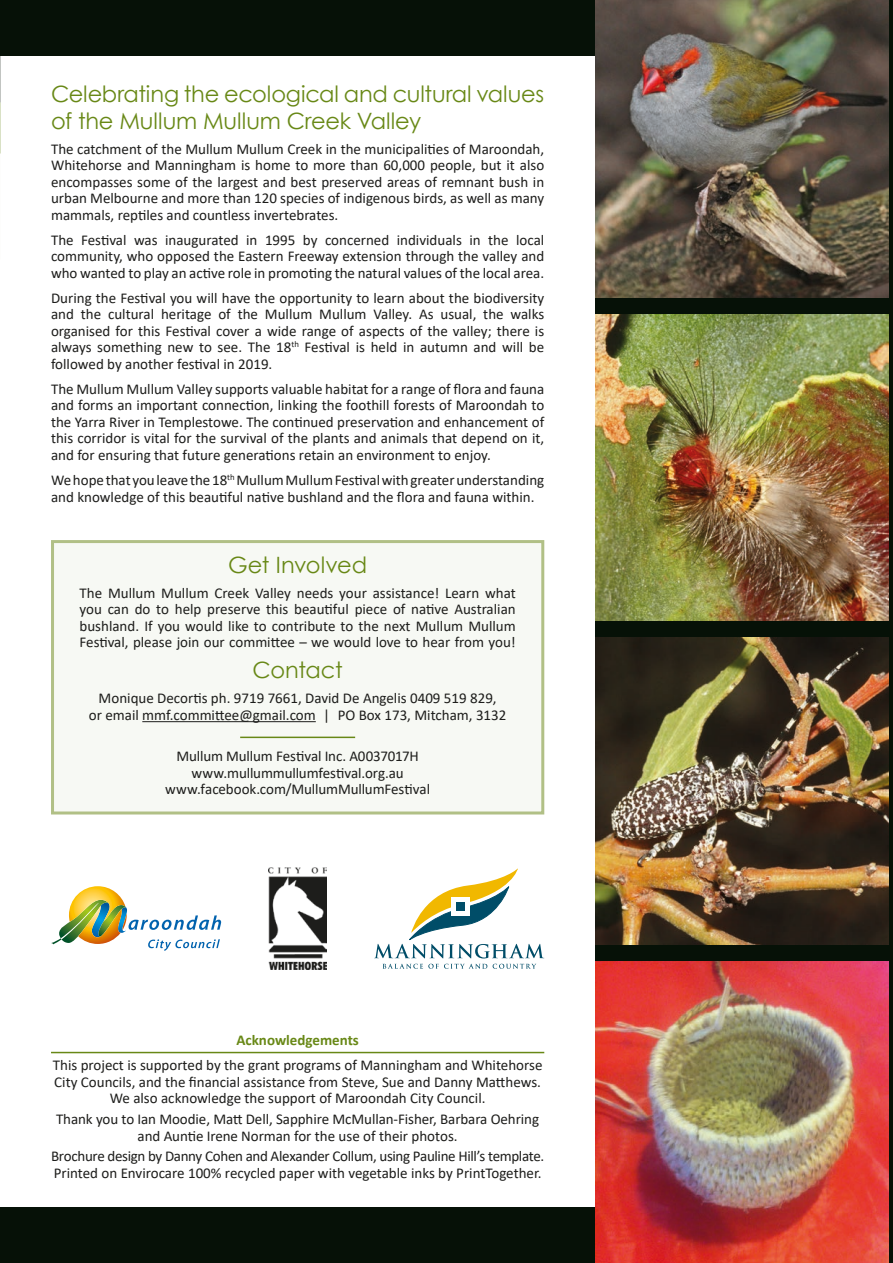
<style>
.page{position:relative;width:893px;height:1263px;background:#fff}
.page>*{position:absolute;margin:0;border:0;box-sizing:border-box;transform-origin:0 0}
.t1{font:22.5px/27px "Century Gothic";letter-spacing:-.01em;color:#688816}
.body_text{font:15px/16.5px "Calibri";color:#1d1d1b;text-align:justify}
.body_text-2{font:700 15px "Calibri";color:#688816}
</style>
<div class="page">
<div style="left:595px;top:0;width:298px;height:1263px;background:#061107"></div>
<div style="left:53px;top:542px;width:490px;height:271px;background:#f7f9f4"></div>
<hr style="left:142px;top:721px;width:174px;height:1px;background:#1d1d1b">
<hr style="left:240px;top:737px;width:115px;height:1px;background:#688816">
<div style="left:51px;top:540px;width:493px;height:274px;border:3px solid #b1c086"></div>
<hr style="left:51px;top:1052px;width:493px;height:1px;background:#688816">
<svg style="left:51px;top:886px;width:170px;height:65px"></svg>
<svg style="left:383px;top:964px;width:104px;height:5px"></svg>
<svg style="left:493px;top:964px;width:43px;height:5px"></svg>
<svg style="left:374px;top:868px;width:170px;height:90px"></svg>
<div style="left:451px;top:897px;width:18px;height:19px;background:#fff"></div>
<div style="left:456px;top:903px;width:8px;height:8px;background:#004d68"></div>
<img style="left:269px;top:867px;width:58px;height:102px">
<div style="left:0;top:1208px;width:595px;height:55px;background:#061107"></div>
<div style="left:0;top:0;width:595px;height:55px;background:#061107"></div>
<img style="left:595px;top:961px;width:294px;height:302px">
<img style="left:595px;top:0;width:294px;height:298px">
<img style="left:595px;top:315px;width:294px;height:306px">
<img style="left:595px;top:638px;width:294px;height:306px">
<p class="t1" style="left:51px;top:80px;width:495px">Celebrating the ecological and cultural values of the Mullum Mullum Creek Valley</p>
<p class="body_text" style="left:51px;top:140px;width:495px">The catchment of the Mullum Mullum Creek in the municipalities of Maroondah, Whitehorse and Manningham is home to more than 60,000 people, but it also encompasses some of the largest and best preserved areas of remnant bush in urban Melbourne and more than 120 species of indigenous birds, as well as many mammals, reptiles and countless invertebrates.</p>
<p class="body_text" style="left:51px;top:231px;width:495px">The Festival was inaugurated in 1995 by concerned individuals in the local community, who opposed the Eastern Freeway extension through the valley and who wanted to play an active role in promoting the natural values of the local area.</p>
<p class="body_text" style="left:51px;top:289px;width:495px">During the Festival you will have the opportunity to learn about the biodiversity and the cultural heritage of the Mullum Mullum Valley. As usual, the walks organised for this Festival cover a wide range of aspects of the valley; there is always something new to see. The 18<sup>th</sup> Festival is held in autumn and will be followed by another festival in 2019.</p>
<p class="body_text" style="left:51px;top:380px;width:495px">The Mullum Mullum Valley supports valuable habitat for a range of flora and fauna and forms an important connection, linking the foothill forests of Maroondah to the Yarra River in Templestowe. The continued preservation and enhancement of this corridor is vital for the survival of the plants and animals that depend on it, and for ensuring that future generations retain an environment to enjoy.</p>
<p class="body_text" style="left:51px;top:471px;width:495px">We hope that you leave the 18<sup>th</sup> Mullum Mullum Festival with greater understanding and knowledge of this beautiful native bushland and the flora and fauna within.</p>
<p class="t1" style="left:228px;top:551px;width:140px">Get Involved</p>
<p class="body_text" style="left:80px;top:584px;width:438px">The Mullum Mullum Creek Valley needs your assistance! Learn what you can do to help preserve this beautiful piece of native Australian bushland. If you would like to contribute to the next Mullum Mullum Festival, please join our committee – we would love to hear from you!</p>
<p class="t1" style="left:253px;top:656px;width:92px">Contact</p>
<p class="body_text" style="left:89px;top:690px;width:419px;text-align:center">Monique Decortis ph. 9719 7661, David De Angelis 0409 519 829,<br>or email mmf.committee@gmail.com | PO Box 173, Mitcham, 3132</p>
<p class="body_text" style="left:165px;top:748px;width:266px;text-align:center">Mullum Mullum Festival Inc. A0037017H www.mullummullumfestival.org.au www.facebook.com/MullumMullumFestival</p>
<p class="body_text-2" style="left:236px;top:1030px;width:124px">Acknowledgements</p>
<p class="body_text" style="left:53px;top:1057px;width:491px;text-align:center">This project is supported by the grant programs of Manningham and Whitehorse<br>City Councils, and the financial assistance from Steve, Sue and Danny Matthews.<br>We also acknowledge the support of Maroondah City Council.</p>
<p class="body_text" style="left:56px;top:1110px;width:485px;text-align:center">Thank you to Ian Moodie, Matt Dell, Sapphire McMullan-Fisher, Barbara Oehring and Auntie Irene Norman for the use of their photos.</p>
<p class="body_text" style="left:51px;top:1148px;width:495px">Brochure design by Danny Cohen and Alexander Collum, using Pauline Hill’s template.<br>Printed on Envirocare 100% recycled paper with vegetable inks by PrintTogether.</p>
</div>
